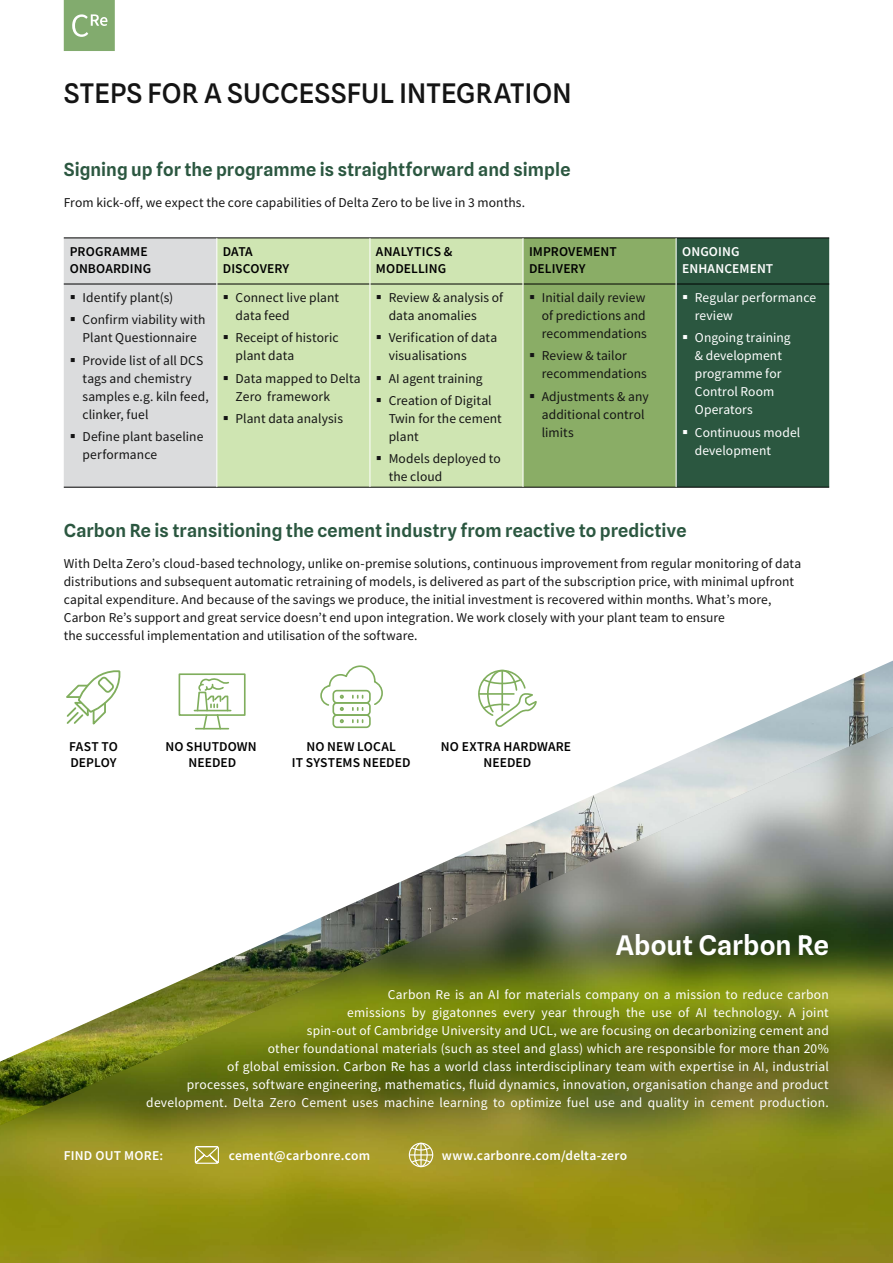
<style>
.page{position:relative;width:893px;height:1263px;background:#fff}
.page>*{position:absolute;margin:0;border:0;box-sizing:border-box;transform-origin:0 0}
.t1{font:500 27px "Spline Sans";letter-spacing:.01em;color:#141414}
.t2{font:600 27px "Spline Sans";letter-spacing:.005em;color:#fff}
.t3{font:600 18px "Spline Sans";letter-spacing:.005em;color:#2b5740}
.t4{font:13.5px/18px "Mada";letter-spacing:.005em;color:#141414}
.t5{font:13.5px/18px "Mada";letter-spacing:.015em;color:#fff}
.t6{font:600 13.5px/16.5px "Mada";letter-spacing:.01em;color:#000}
.t7{font:600 13.5px/16.5px "Mada";letter-spacing:.02em;color:#fff}
</style>
<div class="page">
<svg style="left:64px;top:0;width:51px;height:51px;background:#8bb179"></svg>
<img style="left:178px;top:661px;width:715px;height:66px">
<img style="left:0;top:727px;width:893px;height:536px">
<svg style="left:195px;top:1146px;width:24px;height:18px"></svg>
<svg style="left:409px;top:1143px;width:24px;height:24px"></svg>
<svg style="left:63px;top:670px;width:58px;height:58px"></svg>
<svg style="left:477px;top:669px;width:61px;height:60px"></svg>
<div style="left:179px;top:673px;width:67px;height:43px;border:2px solid #80ae5d"></div>
<hr style="left:194px;top:710px;width:37px;height:1px;background:#80ae5d">
<svg style="left:196px;top:678px;width:34px;height:53px"></svg>
<svg style="left:340px;top:719px;width:4px;height:4px"></svg>
<svg style="left:352px;top:720px;width:11px;height:2px"></svg>
<div style="left:332px;top:714px;width:39px;height:14px;border:2px solid #80ae5d;border-radius:4px"></div>
<div style="left:332px;top:702px;width:39px;height:14px;border:2px solid #80ae5d;border-radius:4px"></div>
<svg style="left:319px;top:665px;width:65px;height:46px"></svg>
<div style="left:217px;top:239px;width:306px;height:248px;background:#cfe5b2"></div>
<hr style="left:217px;top:238px;width:153px;height:1px;background:#000">
<hr style="left:370px;top:238px;width:153px;height:1px;background:#000">
<hr style="left:217px;top:284px;width:153px;height:1px;background:#000">
<hr style="left:370px;top:284px;width:153px;height:1px;background:#000">
<hr style="left:64px;top:487px;width:153px;height:1px;background:#000">
<hr style="left:217px;top:487px;width:153px;height:1px;background:#000">
<hr style="left:370px;top:487px;width:153px;height:1px;background:#000">
<hr style="left:523px;top:487px;width:153px;height:1px;background:#000">
<hr style="left:676px;top:487px;width:153px;height:1px;background:#000">
<hr style="left:370px;top:238px;width:1px;height:46px;background:#fff">
<hr style="left:370px;top:284px;width:1px;height:203px;background:#fff">
<div style="left:64px;top:238px;width:153px;height:249px;background:#dbdcdd"></div>
<svg style="left:224px;top:295px;width:4px;height:4px"></svg>
<svg style="left:224px;top:335px;width:4px;height:4px"></svg>
<svg style="left:224px;top:376px;width:4px;height:4px"></svg>
<svg style="left:224px;top:416px;width:4px;height:4px"></svg>
<svg style="left:377px;top:295px;width:4px;height:4px"></svg>
<svg style="left:377px;top:335px;width:4px;height:4px"></svg>
<svg style="left:377px;top:376px;width:4px;height:4px"></svg>
<svg style="left:377px;top:398px;width:4px;height:4px"></svg>
<svg style="left:377px;top:456px;width:4px;height:4px"></svg>
<svg style="left:523px;top:238px;width:306px;height:249px;background:#5a8153"></svg>
<h1 class="t1" style="left:64px;top:76px;width:509px">STEPS FOR A SUCCESSFUL INTEGRATION</h1>
<h2 class="t3" style="left:64px;top:158px;width:508px">Signing up for the programme is straightforward and simple</h2>
<p class="t4" style="left:64px;top:194px;width:463px">From kick-off, we expect the core capabilities of Delta Zero to be live in 3 months.</p>
<p class="t6" style="left:70px;top:244px;width:83px">PROGRAMME<br>ONBOARDING</p>
<p class="t6" style="left:223px;top:244px;width:68px">DATA<br>DISCOVERY</p>
<p class="t6" style="left:376px;top:244px;width:78px">ANALYTICS &amp;<br>MODELLING</p>
<p class="t6" style="left:529px;top:244px;width:89px">IMPROVEMENT<br>DELIVERY</p>
<p class="t7" style="left:682px;top:244px;width:93px">ONGOING<br>ENHANCEMENT</p>
<p class="t4" style="left:83px;top:287px;width:124px;line-height:22.2px">Identify plant(s)<br>Confirm viability with</p>
<p class="t4" style="left:83px;top:327px;width:122px;line-height:22.2px">Plant Questionnaire<br>Provide list of all DCS</p>
<p class="t4" style="left:83px;top:370px;width:128px">tags and chemistry samples e.g. kiln feed, clinker, fuel</p>
<p class="t4" style="left:83px;top:428px;width:122px">Define plant baseline performance</p>
<p class="t5" style="left:695px;top:289px;width:123px">Regular performance review</p>
<p class="t5" style="left:695px;top:329px;width:97px">Ongoing training &amp; development programme for<br>Control Room<br>Operators</p>
<p class="t5" style="left:695px;top:423px;width:107px">Continuous model development</p>
<p class="t4" style="left:389px;top:289px;width:116px">Review &amp; analysis of data anomalies</p>
<p class="t4" style="left:389px;top:329px;width:110px">Verification of data visualisations</p>
<p class="t4" style="left:389px;top:367px;width:104px;line-height:22.2px">AI agent training<br>Creation of Digital</p>
<p class="t4" style="left:389px;top:410px;width:115px">Twin for the cement plant</p>
<p class="t4" style="left:389px;top:450px;width:114px">Models deployed to the cloud</p>
<p class="t4" style="left:542px;top:289px;width:107px;text-align:justify">Initial daily review of predictions and recommendations</p>
<p class="t4" style="left:542px;top:347px;width:107px">Review &amp; tailor recommendations</p>
<p class="t4" style="left:542px;top:388px;width:108px">Adjustments &amp; any additional control limits</p>
<p class="t4" style="left:236px;top:289px;width:105px">Connect live plant data feed</p>
<p class="t4" style="left:236px;top:329px;width:105px">Receipt of historic plant data</p>
<p class="t4" style="left:236px;top:370px;width:126px">Data mapped to Delta<br>Zero framework</p>
<p class="t4" style="left:236px;top:410px;width:109px">Plant data analysis</p>
<h2 class="t3" style="left:64px;top:520px;width:624px">Carbon Re is transitioning the cement industry from reactive to predictive</h2>
<p class="t4" style="left:64px;top:555px;width:739px">With Delta Zero’s cloud-based technology, unlike on-premise solutions, continuous improvement from regular monitoring of data distributions and subsequent automatic retraining of models, is delivered as part of the subscription price, with minimal upfront capital expenditure. And because of the savings we produce, the initial investment is recovered within months. What’s more, Carbon Re’s support and great service doesn’t end upon integration. We work closely with your plant team to ensure<br>the successful implementation and utilisation of the software.</p>
<p class="t6" style="left:69px;top:738px;width:50px">FAST TO<br>DEPLOY</p>
<p class="t6" style="left:441px;top:738px;width:132px;text-align:center">NO EXTRA HARDWARE<br>NEEDED</p>
<p class="t6" style="left:165px;top:738px;width:93px;text-align:center">NO SHUTDOWN<br>NEEDED</p>
<p class="t6" style="left:292px;top:738px;width:120px;text-align:center">NO NEW LOCAL<br>IT SYSTEMS NEEDED</p>
<h1 class="t2" style="left:616px;top:928px;width:215px">About Carbon Re</h1>
<p class="t5" style="left:146px;top:985px;width:684px;text-align:right">Carbon Re is an AI for materials company on a mission to reduce carbon<br>emissions by gigatonnes every year through the use of AI technology. A joint<br>spin-out of Cambridge University and UCL, we are focusing on decarbonizing cement and<br>other foundational materials (such as steel and glass) which are responsible for more than 20%<br>of global emission. Carbon Re has a world class interdisciplinary team with expertise in AI, industrial<br>processes, software engineering, mathematics, fluid dynamics, innovation, organisation change and product development. Delta Zero Cement uses machine learning to optimize fuel use and quality in cement production.</p>
<p class="t7" style="left:64px;top:1148px;width:101px">FIND OUT MORE:</p>
<p class="t7" style="left:229px;top:1148px;width:143px">cement@carbonre.com</p>
<p class="t7" style="left:442px;top:1148px;width:187px">www.carbonre.com/delta-zero</p>
</div>
